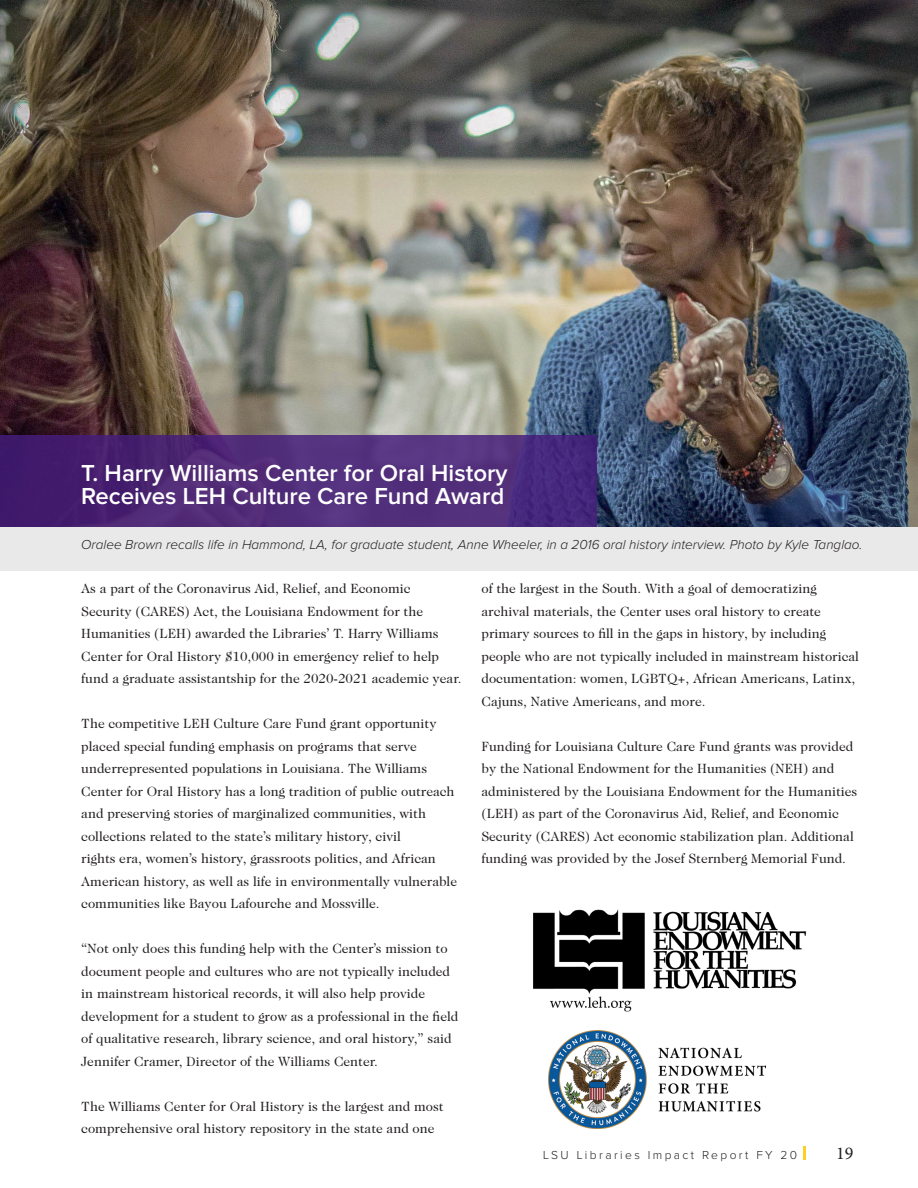
<style>
.page{position:relative;width:918px;height:1188px;background:#fff}
.page>*{position:absolute;margin:0;border:0;box-sizing:border-box;transform-origin:0 0}
.H1-Headline-White{font:600 24px/22.5px "Proxima Nova";color:#fff}
.t1{font:18px "Minion Pro";color:#231f20}
.P-CopyText-Black{font:13.5px/22.5px "Caslon 224 Std";color:#231f20}
.P-Caption-Black{font:italic 300 13.5px "Proxima Nova";color:#231f20}
.t2{font:300 12px "Proxima Nova";letter-spacing:.2em;color:#231f20}
</style>
<div class="page">
<svg style="left:804px;top:1146px;width:2px;height:14px"></svg>
<div style="left:0;top:526px;width:918px;height:46px;background:#e9e9e9"></div>
<img style="left:533px;top:909px;width:274px;height:103px">
<img style="left:0;top:0;width:918px;height:526px">
<img style="left:548px;top:1030px;width:217px;height:99px">
<svg style="left:0;top:435px;width:597px;height:91px;background:#4d2977"></svg>
<h1 class="H1-Headline-White" style="left:81px;top:462px;width:428px">T. Harry Williams Center for Oral History<br>Receives LEH Culture Care Fund Award</h1>
<p class="P-Caption-Black" style="left:81px;top:537px;width:783px">Oralee Brown recalls life in Hammond, LA, for graduate student, Anne Wheeler, in a 2016 oral history interview. Photo by Kyle Tanglao.</p>
<p class="P-CopyText-Black" style="left:81px;top:577px;width:382px">As a part of the Coronavirus Aid, Relief, and Economic Security (CARES) Act, the Louisiana Endowment for the Humanities (LEH) awarded the Libraries’ T. Harry Williams Center for Oral History $10,000 in emergency relief to help fund a graduate assistantship for the 2020-2021 academic year.</p>
<p class="P-CopyText-Black" style="left:81px;top:712px;width:377px">The competitive LEH Culture Care Fund grant opportunity placed special funding emphasis on programs that serve underrepresented populations in Louisiana. The Williams Center for Oral History has a long tradition of public outreach and preserving stories of marginalized communities, with collections related to the state’s military history, civil<br>rights era, women’s history, grassroots politics, and African American history, as well as life in environmentally vulnerable communities like Bayou Lafourche and Mossville.</p>
<p class="P-CopyText-Black" style="left:81px;top:937px;width:379px">“Not only does this funding help with the Center’s mission to document people and cultures who are not typically included in mainstream historical records, it will also help provide development for a student to grow as a professional in the field of qualitative research, library science, and oral history,” said Jennifer Cramer, Director of the Williams Center.</p>
<p class="P-CopyText-Black" style="left:81px;top:1095px;width:364px">The Williams Center for Oral History is the largest and most comprehensive oral history repository in the state and one</p>
<p class="P-CopyText-Black" style="left:482px;top:577px;width:379px">of the largest in the South. With a goal of democratizing archival materials, the Center uses oral history to create primary sources to fill in the gaps in history, by including people who are not typically included in mainstream historical documentation: women, LGBTQ+, African Americans, Latinx, Cajuns, Native Americans, and more.</p>
<p class="P-CopyText-Black" style="left:482px;top:735px;width:377px">Funding for Louisiana Culture Care Fund grants was provided by the National Endowment for the Humanities (NEH) and administered by the Louisiana Endowment for the Humanities (LEH) as part of the Coronavirus Aid, Relief, and Economic Security (CARES) Act economic stabilization plan. Additional funding was provided by the Josef Sternberg Memorial Fund.</p>
<p class="t2" style="left:543px;top:1148px;width:256px">LSU Libraries Impact Report FY 20</p>
<h2 class="t1" style="left:836px;top:1141px;width:19px">19</h2>
</div>
